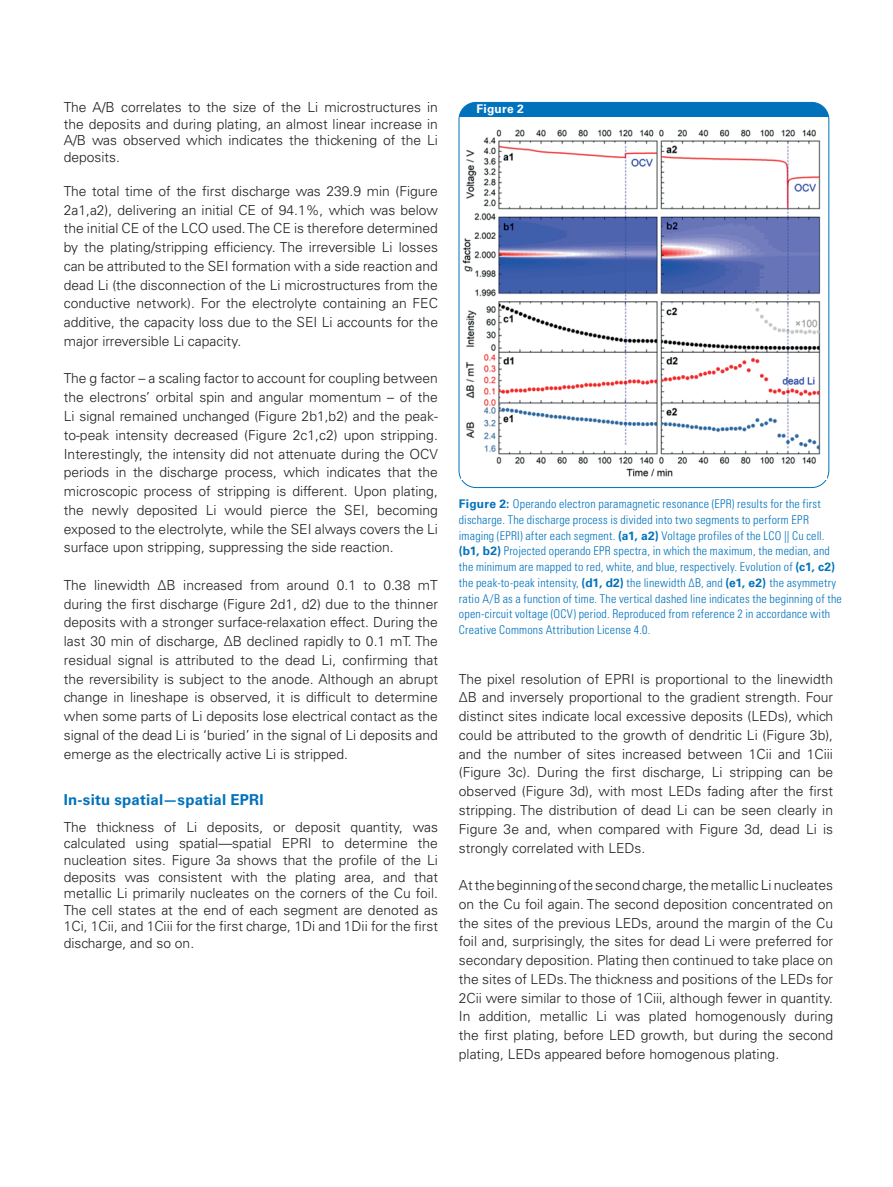
<style>
.page{position:relative;width:893px;height:1187px;background:#fff}
.page>*{position:absolute;margin:0;border:0;box-sizing:border-box;transform-origin:0 0}
.t1{font:700 15px "Univers LT Std";letter-spacing:.01em;color:#0072bc}
.t2{font:300 13.8px/18.8px "Univers LT Std";color:#231f20;text-align:justify}
.t3{font:300 condensed 12px/15.8px "Univers LT Std";letter-spacing:.015em;color:#0072bc}
.t4{font:700 12px "Univers LT Std";letter-spacing:.02em;color:#fff}
.s1{font-weight:700;font-stretch:normal}
</style>
<div class="page">
<div style="left:459px;top:102px;width:370px;height:14px;background:#0072bc"></div>
<img style="left:462px;top:129px;width:359px;height:348px">
<p class="t2" style="left:64px;top:99px;width:376px;line-height:16.6px">The A/B correlates to the size of the Li microstructures in the deposits and during plating, an almost linear increase in A/B was observed which indicates the thickening of the Li deposits.</p>
<p class="t2" style="left:64px;top:182px;width:376px">The total time of the first discharge was 239.9 min (Figure 2a1,a2), delivering an initial CE of 94.1%, which was below the initial CE of the LCO used. The CE is therefore determined by the plating/stripping efficiency. The irreversible Li losses can be attributed to the SEI formation with a side reaction and dead Li (the disconnection of the Li microstructures from the conductive network). For the electrolyte containing an FEC additive, the capacity loss due to the SEI Li accounts for the major irreversible Li capacity.</p>
<p class="t2" style="left:64px;top:369px;width:376px">The g factor – a scaling factor to account for coupling between the electrons’ orbital spin and angular momentum – of the Li signal remained unchanged (Figure 2b1,b2) and the peak&shy;to-peak intensity decreased (Figure 2c1,c2) upon stripping.<br>Interestingly, the intensity did not attenuate during the OCV periods in the discharge process, which indicates that the microscopic process of stripping is different. Upon plating, the newly deposited Li would pierce the SEI, becoming exposed to the electrolyte, while the SEI always covers the Li surface upon stripping, suppressing the side reaction.</p>
<p class="t2" style="left:64px;top:575px;width:376px">The linewidth ∆B increased from around 0.1 to 0.38 mT during the first discharge (Figure 2d1, d2) due to the thinner deposits with a stronger surface-relaxation effect. During the last 30 min of discharge, ∆B declined rapidly to 0.1 mT. The residual signal is attributed to the dead Li, confirming that the reversibility is subject to the anode. Although an abrupt change in lineshape is observed, it is difficult to determine when some parts of Li deposits lose electrical contact as the signal of the dead Li is ‘buried’ in the signal of Li deposits and emerge as the electrically active Li is stripped.</p>
<p class="t1" style="left:64px;top:791px;width:201px">In-situ spatial—spatial EPRI</p>
<p class="t2" style="left:64px;top:818px;width:376px;line-height:16.6px">The thickness of Li deposits, or deposit quantity, was calculated using spatial—spatial EPRI to determine the nucleation sites. Figure 3a shows that the profile of the Li deposits was consistent with the plating area, and that metallic Li primarily nucleates on the corners of the Cu foil.<br>The cell states at the end of each segment are denoted as 1Ci, 1Cii, and 1Ciii for the first charge, 1Di and 1Dii for the first discharge, and so on.</p>
<p class="t4" style="left:477px;top:101px;width:49px">Figure 2</p>
<p class="t3" style="left:459px;top:496px;width:384px"><span class="s1">Figure 2:</span> Operando electron paramagnetic resonance (EPR) results for the first discharge. The discharge process is divided into two segments to perform EPR imaging (EPRI) after each segment. <span class="s1">(a1, a2)</span> Voltage profiles of the LCO || Cu cell. <span class="s1">(b1, b2)</span> Projected operando EPR spectra, in which the maximum, the median, and the minimum are mapped to red, white, and blue, respectively. Evolution of <span class="s1">(c1, c2) </span>the peak-to-peak intensity, <span class="s1">(d1, d2)</span> the linewidth ΔB, and <span class="s1">(e1, e2)</span> the asymmetry ratio A/B as a function of time. The vertical dashed line indicates the beginning of the open-circuit voltage (OCV) period. Reproduced from reference 2 in accordance with Creative Commons Attribution License 4.0.</p>
<p class="t2" style="left:459px;top:669px;width:376px">The pixel resolution of EPRI is proportional to the linewidth ∆B and inversely proportional to the gradient strength. Four distinct sites indicate local excessive deposits (LEDs), which could be attributed to the growth of dendritic Li (Figure 3b), and the number of sites increased between 1Cii and 1Ciii (Figure 3c). During the first discharge, Li stripping can be observed (Figure 3d), with most LEDs fading after the first stripping. The distribution of dead Li can be seen clearly in Figure 3e and, when compared with Figure 3d, dead Li is strongly correlated with LEDs.</p>
<p class="t2" style="left:459px;top:875px;width:376px">At the beginning of the second charge, the metallic Li nucleates on the Cu foil again. The second deposition concentrated on the sites of the previous LEDs, around the margin of the Cu foil and, surprisingly, the sites for dead Li were preferred for secondary deposition. Plating then continued to take place on the sites of LEDs. The thickness and positions of the LEDs for 2Cii were similar to those of 1Ciii, although fewer in quantity.<br>In addition, metallic Li was plated homogenously during the first plating, before LED growth, but during the second plating, LEDs appeared before homogenous plating.</p>
</div>
